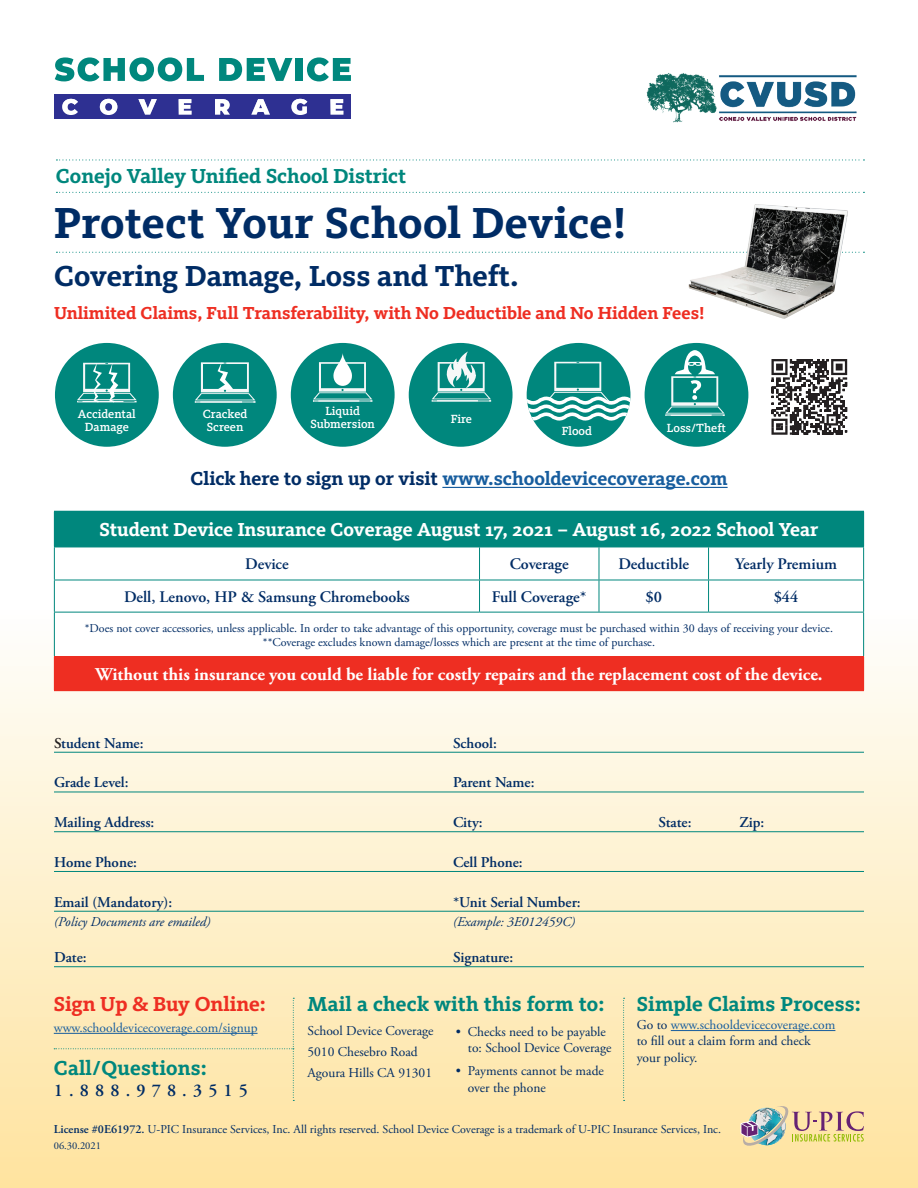
<style>
.page{position:relative;width:918px;height:1188px;background:#fff}
.page>*{position:absolute;margin:0;border:0;box-sizing:border-box;transform-origin:0 0}
.Heading_New{font:700 45px "Kievit Slab OT";letter-spacing:.01em;color:#002c65}
.Body_Copy{font:700 30px "Kievit Slab OT";color:#002c65}
.Heading_New-2{font:700 21px "Kievit Slab OT";color:#00877d}
.Heading_New-3{font:700 21px "Kievit Slab OT";color:#ee2e22}
.t1{font:700 19.5px "Kievit Slab OT";letter-spacing:-.005em;color:#fff}
.t2{font:700 19.5px "Kievit Slab OT";letter-spacing:-.005em;color:#175d9e}
.Body_Copy-2{font:700 18px "Adobe Garamond Pro";color:#fff}
.Body_Copy-3{font:700 18px "Kievit Slab OT";color:#ee2e22}
.Body_Copy-4{font:600 18px "Adobe Garamond Pro";letter-spacing:.34em;color:#002c65}
.Chart_Copy{font:600 16.2px "Adobe Garamond Pro";color:#002c65}
.t3{font:600 15px "Adobe Garamond Pro";color:#002c65}
.Address{font:13.5px/21px "Adobe Garamond Pro";color:#002c65}
.Heading_New-4{font:13.5px/16.2px "Adobe Garamond Pro";color:#002c65}
.t4{font:italic 13.5px "Adobe Garamond Pro";color:#002c65}
.Body_Copy-5{font:13.5px "Adobe Garamond Pro";color:#175d9e}
.t5{font:500 12.3px/13px "Kievit Slab OT";color:#fff;text-align:center}
.t6{font:12px "Adobe Garamond Pro";color:#002c65}
.Bullet_Copy_final{font:10.5px "Adobe Garamond Pro";color:#002c65}
.s1{color:#002c65}
.s2{color:#231f20}
.s3{color:#175d9e}
.s4{font-weight:600}
</style>
<div class="page">
<div style="left:0;top:605px;width:918px;height:583px;background:linear-gradient(to bottom,#fcfdfc,#fee39e)"></div>
<hr style="left:54px;top:752px;width:810px;height:1px;background:#00877d">
<hr style="left:54px;top:792px;width:810px;height:1px;background:#00877d">
<hr style="left:54px;top:831px;width:810px;height:1px;background:#00877d">
<hr style="left:54px;top:871px;width:810px;height:1px;background:#00877d">
<hr style="left:54px;top:911px;width:810px;height:1px;background:#00877d">
<hr style="left:54px;top:966px;width:810px;height:1px;background:#00877d">
<svg style="left:56px;top:252px;width:808px;height:1px"></svg>
<svg style="left:56px;top:192px;width:808px;height:1px"></svg>
<svg style="left:56px;top:159px;width:808px;height:2px"></svg>
<img style="left:688px;top:204px;width:160px;height:115px">
<div style="left:54px;top:511px;width:810px;height:36px;background:#00877d"></div>
<svg style="left:55px;top:548px;width:808px;height:108px"></svg>
<div style="left:54px;top:657px;width:810px;height:34px;background:#ee2e22"></div>
<hr style="left:479px;top:547px;width:1px;height:33px;background:#00877d">
<hr style="left:599px;top:547px;width:1px;height:33px;background:#00877d">
<hr style="left:479px;top:580px;width:1px;height:32px;background:#00877d">
<hr style="left:599px;top:580px;width:1px;height:32px;background:#00877d">
<hr style="left:480px;top:547px;width:119px;height:1px;background:#00877d">
<hr style="left:599px;top:547px;width:110px;height:1px;background:#00877d">
<hr style="left:480px;top:580px;width:119px;height:1px;background:#00877d">
<hr style="left:599px;top:580px;width:110px;height:1px;background:#00877d">
<hr style="left:54px;top:547px;width:426px;height:1px;background:#00877d">
<hr style="left:54px;top:547px;width:1px;height:33px;background:#00877d">
<hr style="left:54px;top:580px;width:426px;height:1px;background:#00877d">
<hr style="left:54px;top:580px;width:1px;height:32px;background:#00877d">
<hr style="left:54px;top:612px;width:426px;height:1px;background:#00877d">
<hr style="left:54px;top:612px;width:1px;height:44px;background:#00877d">
<hr style="left:480px;top:612px;width:119px;height:1px;background:#00877d">
<hr style="left:599px;top:612px;width:110px;height:1px;background:#00877d">
<hr style="left:863px;top:612px;width:1px;height:44px;background:#00877d">
<hr style="left:709px;top:547px;width:155px;height:1px;background:#00877d">
<hr style="left:708px;top:547px;width:1px;height:33px;background:#00877d">
<hr style="left:863px;top:547px;width:1px;height:33px;background:#00877d">
<hr style="left:709px;top:580px;width:155px;height:1px;background:#00877d">
<hr style="left:708px;top:580px;width:1px;height:32px;background:#00877d">
<hr style="left:863px;top:580px;width:1px;height:32px;background:#00877d">
<hr style="left:709px;top:612px;width:155px;height:1px;background:#00877d">
<hr style="left:54px;top:656px;width:426px;height:1px;background:#ee2e22">
<hr style="left:480px;top:656px;width:119px;height:1px;background:#ee2e22">
<hr style="left:599px;top:656px;width:110px;height:1px;background:#ee2e22">
<hr style="left:709px;top:656px;width:155px;height:1px;background:#ee2e22">
<div style="left:55px;top:95px;width:296px;height:24px;background:#2e3092"></div>
<svg style="left:62px;top:99px;width:16px;height:16px"></svg>
<svg style="left:100px;top:99px;width:17px;height:16px"></svg>
<svg style="left:138px;top:99px;width:19px;height:16px"></svg>
<svg style="left:179px;top:99px;width:13px;height:16px"></svg>
<svg style="left:215px;top:99px;width:15px;height:16px"></svg>
<svg style="left:251px;top:99px;width:19px;height:16px"></svg>
<svg style="left:291px;top:99px;width:16px;height:16px"></svg>
<svg style="left:331px;top:99px;width:12px;height:16px"></svg>
<svg style="left:55px;top:57px;width:149px;height:24px"></svg>
<svg style="left:219px;top:58px;width:73px;height:23px"></svg>
<div style="left:295px;top:58px;width:7px;height:23px;background:#00877d"></div>
<svg style="left:307px;top:57px;width:44px;height:24px"></svg>
<div style="left:55px;top:343px;width:104px;height:104px;background:#00877d;border-radius:50%"></div>
<svg style="left:77px;top:363px;width:60px;height:39px"></svg>
<div style="left:173px;top:343px;width:104px;height:104px;background:#00877d;border-radius:50%"></div>
<svg style="left:195px;top:362px;width:61px;height:41px"></svg>
<div style="left:291px;top:343px;width:104px;height:104px;background:#00877d;border-radius:50%"></div>
<svg style="left:313px;top:353px;width:59px;height:49px"></svg>
<div style="left:409px;top:343px;width:104px;height:104px;background:#00877d;border-radius:50%"></div>
<svg style="left:432px;top:351px;width:59px;height:51px"></svg>
<div style="left:527px;top:343px;width:103px;height:104px;background:#00877d;border-radius:50%"></div>
<svg style="left:527px;top:362px;width:103px;height:62px"></svg>
<div style="left:645px;top:343px;width:103px;height:104px;background:#00877d;border-radius:50%"></div>
<svg style="left:665px;top:350px;width:60px;height:66px"></svg>
<svg style="left:771px;top:359px;width:76px;height:76px"></svg>
<svg style="left:741px;top:1106px;width:123px;height:42px"></svg>
<img style="left:646px;top:73px;width:211px;height:50px">
<hr style="left:442px;top:487px;width:286px;height:1px;background:#175d9e">
<hr style="left:671px;top:1030px;width:164px;height:1px;background:#175d9e">
<svg style="left:54px;top:998px;width:240px;height:103px"></svg>
<svg style="left:623px;top:998px;width:2px;height:103px"></svg>
<p class="Heading_New-2" style="left:56px;top:163px;width:352px">Conejo Valley Unified School District</p>
<p class="Heading_New" style="left:54px;top:196px;width:574px">Protect Your School Device!</p>
<p class="Body_Copy" style="left:54px;top:258px;width:466px">Covering Damage, Loss and Theft.</p>
<p class="Body_Copy-3" style="left:54px;top:302px;width:652px">Unlimited Claims, Full Transferability, with No Deductible and No Hidden Fees!</p>
<p class="t5" style="left:78px;top:408px;width:60px">Accidental<br>Damage</p>
<p class="t5" style="left:203px;top:408px;width:46px">Cracked<br>Screen</p>
<p class="t5" style="left:310px;top:405px;width:66px">Liquid<br>Submersion</p>
<p class="t5" style="left:451px;top:413px;width:23px">Fire</p>
<p class="t5" style="left:562px;top:425px;width:32px">Flood</p>
<p class="t5" style="left:667px;top:422px;width:61px">Loss/Theft</p>
<p class="t2" style="left:190px;top:467px;width:539px"><span class="s1">Click here to sign up or visit</span> www.schooldevicecoverage.com</p>
<p class="t1" style="left:99px;top:518px;width:721px">Student Device Insurance Coverage August 17, 2021 – August 16, 2022 School Year</p>
<p class="Chart_Copy" style="left:245px;top:555px;width:45px">Device</p>
<p class="Chart_Copy" style="left:510px;top:555px;width:60px">Coverage</p>
<p class="Chart_Copy" style="left:618px;top:555px;width:72px">Deductible</p>
<p class="Chart_Copy" style="left:735px;top:555px;width:103px">Yearly Premium</p>
<p class="Chart_Copy" style="left:124px;top:587px;width:287px">Dell, Lenovo, HP &amp; Samsung Chromebooks</p>
<p class="Chart_Copy" style="left:492px;top:587px;width:96px">Full Coverage*</p>
<p class="Chart_Copy" style="left:646px;top:587px;width:18px">$0</p>
<p class="Chart_Copy" style="left:774px;top:587px;width:26px">$44</p>
<p class="t6" style="left:85px;top:621px;width:750px">*Does not cover accessories, unless applicable. In order to take advantage of this opportunity, coverage must be purchased within 30 days of receiving your device.</p>
<p class="t6" style="left:263px;top:635px;width:394px">**Coverage excludes known damage/losses which are present at the time of purchase.</p>
<p class="Body_Copy-2" style="left:95px;top:664px;width:729px">Without this insurance you could be liable for costly repairs and the replacement cost of the device.</p>
<p class="t3" style="left:54px;top:734px;width:91px"><span class="s2">S</span>tudent Name:</p>
<p class="t3" style="left:453px;top:734px;width:45px">School:</p>
<p class="t3" style="left:54px;top:774px;width:76px">Grade Level:</p>
<p class="t3" style="left:453px;top:774px;width:83px">Parent Name:</p>
<p class="t3" style="left:54px;top:814px;width:102px">Mailing Address:</p>
<p class="t3" style="left:453px;top:814px;width:31px">City:</p>
<p class="t3" style="left:658px;top:814px;width:35px">State:</p>
<p class="t3" style="left:740px;top:814px;width:26px">Zip:</p>
<p class="t3" style="left:54px;top:853px;width:84px">Home Phone:</p>
<p class="t3" style="left:453px;top:853px;width:71px">Cell Phone:</p>
<p class="t3" style="left:54px;top:893px;width:120px">Email (Mandatory):</p>
<p class="t3" style="left:453px;top:893px;width:129px">*Unit Serial Number:</p>
<p class="t4" style="left:54px;top:914px;width:158px">(Policy Documents are emailed)</p>
<p class="t4" style="left:453px;top:914px;width:124px">(Example: 3E012459C)</p>
<p class="t3" style="left:54px;top:949px;width:34px">Date:</p>
<p class="t3" style="left:453px;top:949px;width:62px">Signature:</p>
<p class="Heading_New-3" style="left:54px;top:991px;width:214px">Sign Up &amp; Buy Online:</p>
<p class="Body_Copy-5" style="left:54px;top:1020px;width:205px">www.schooldevicecoverage.com/signup</p>
<p class="Heading_New-2" style="left:54px;top:1056px;width:155px">Call/Questions:</p>
<p class="Body_Copy-4" style="left:54px;top:1080px;width:196px">1.888.978.3515</p>
<p class="Heading_New-2" style="left:307px;top:991px;width:299px">Mail a check with this form to:</p>
<p class="Address" style="left:307px;top:1021px;width:128px">School Device Coverage<br>5010 Chesebro Road<br>Agoura Hills CA 91301</p>
<p class="Address" style="left:468px;top:1024px;width:145px;line-height:16.5px;text-indent:-12px">• Checks need to be payable to: School Device Coverage</p>
<p class="Address" style="left:468px;top:1063px;width:138px;line-height:16.5px;text-indent:-12px">• Payments cannot be made over the phone</p>
<p class="Heading_New-2" style="left:637px;top:991px;width:226px">Simple Claims Process:</p>
<p class="Heading_New-4" style="left:637px;top:1017px;width:200px">Go to <span class="s3">www.schooldevicecoverage.com </span>to fill out a claim form and check your policy.</p>
<p class="t6" style="left:54px;top:1122px;width:669px"><span class="s4">License #0E61972.</span> U-PIC Insurance Services, Inc. All rights reserved. School Device Coverage is a trademark of U-PIC Insurance Services, Inc.</p>
<p class="Bullet_Copy_final" style="left:54px;top:1139px;width:49px">06.30.2021</p>
</div>
